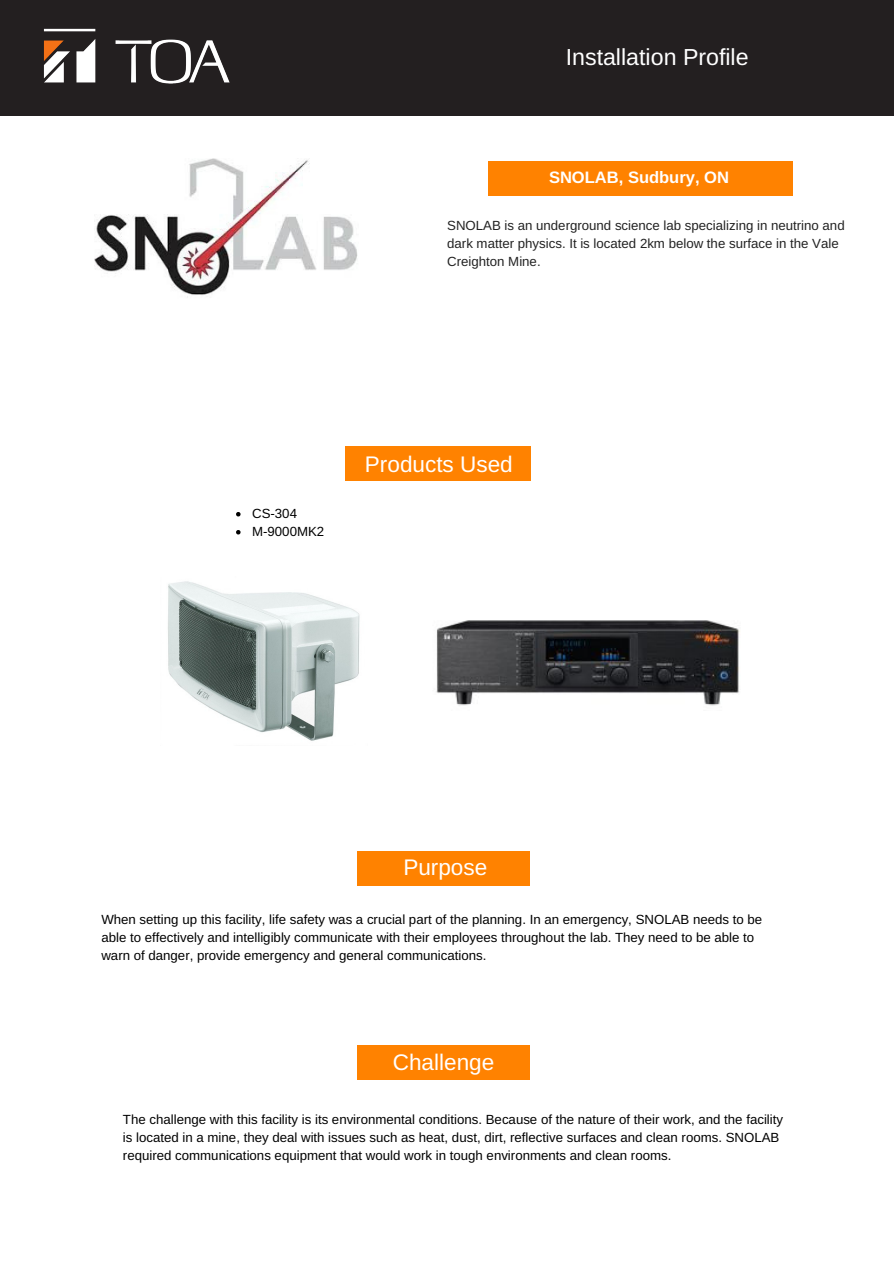
<style>
.page{position:relative;width:894px;height:1264px;background:#fff}
.page>*{position:absolute;margin:0;border:0;box-sizing:border-box;transform-origin:0 0}
.t1{font:23.25px "Arimo";color:#fff}
.t2{font:22.5px "Arimo";color:#fff}
.t3{font:700 16.5px "Arimo";color:#fff}
.t4{font:13.2px/18px "Arimo";color:#000}
.t5{font:13.2px/18px "Arimo";color:#222}
</style>
<div class="page">
<div style="left:488px;top:161px;width:305px;height:34px;background:#ff8200"></div>
<svg style="left:236px;top:512px;width:4px;height:4px"></svg>
<svg style="left:236px;top:530px;width:4px;height:4px"></svg>
<div style="left:345px;top:446px;width:185px;height:35px;background:#ff8200"></div>
<div style="left:357px;top:850px;width:173px;height:35px;background:#ff8200"></div>
<div style="left:357px;top:1045px;width:173px;height:35px;background:#ff8200"></div>
<div style="left:0;top:0;width:893px;height:116px;background:#231f20"></div>
<img style="left:43px;top:28px;width:187px;height:56px">
<img style="left:436px;top:620px;width:304px;height:86px">
<img style="left:168px;top:581px;width:192px;height:160px">
<img style="left:94px;top:159px;width:264px;height:139px">
<h1 class="t1" style="left:565px;top:44px;width:184px">Installation Profile</h1>
<p class="t3" style="left:549px;top:168px;width:181px">SNOLAB, Sudbury, ON</p>
<p class="t5" style="left:447px;top:216px;width:399px">SNOLAB is an underground science lab specializing in neutrino and dark matter physics. It is located 2km below the surface in the Vale<br>Creighton Mine.</p>
<p class="t4" style="left:252px;top:504px;width:74px">CS-304<br>M-9000MK2</p>
<h2 class="t2" style="left:365px;top:451px;width:149px">Products Used</h2>
<h2 class="t2" style="left:403px;top:854px;width:85px">Purpose</h2>
<p class="t4" style="left:101px;top:910px;width:662px">When setting up this facility, life safety was a crucial part of the planning. In an emergency, SNOLAB needs to be able to effectively and intelligibly communicate with their employees throughout the lab. They need to be able to warn of danger, provide emergency and general communications.</p>
<h2 class="t2" style="left:392px;top:1049px;width:103px">Challenge</h2>
<p class="t4" style="left:123px;top:1110px;width:661px">The challenge with this facility is its environmental conditions. Because of the nature of their work, and the facility is located in a mine, they deal with issues such as heat, dust, dirt, reflective surfaces and clean rooms. SNOLAB required communications equipment that would work in tough environments and clean rooms.</p>
</div>
